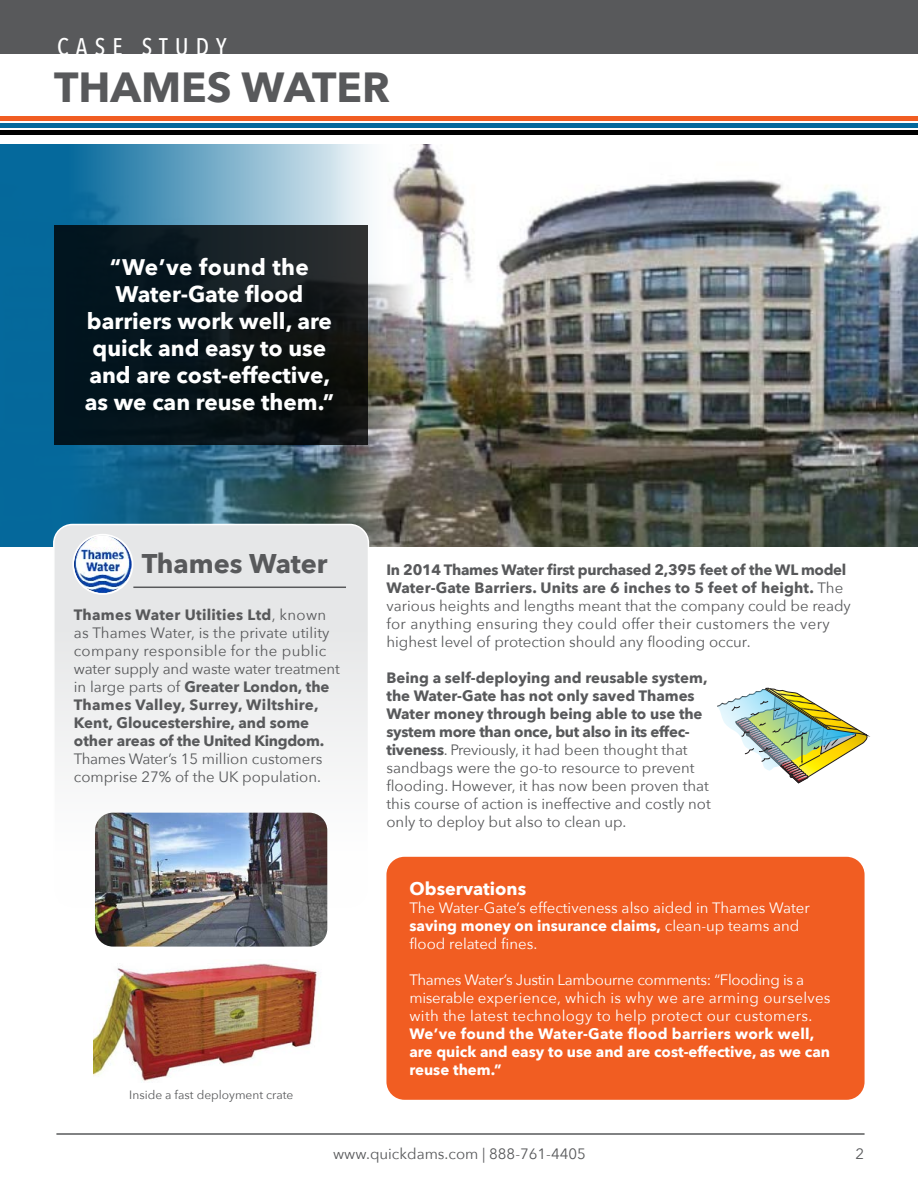
<style>
.page{position:relative;width:918px;height:1188px;background:#fff}
.page>*{position:absolute;margin:0;border:0;box-sizing:border-box;transform-origin:0 0}
.t1{font:700 42px "Avenir Next";color:#58595b}
.t2{font:700 27px "Avenir Next";color:#58595b}
.t3{font:500 24px "Avenir Next Condensed";letter-spacing:.3em;color:#fff}
.t4{font:700 22.5px/27px "Avenir Next";color:#fff;text-align:center}
.t5{font:700 18px "Avenir Next";color:#fff}
.t6{font:15px/18px "Avenir Next";color:#58595b}
.t7{font:700 15px/18px "Avenir Next";color:#58595b}
.t8{font:15px/18px "Avenir Next";letter-spacing:.02em;color:#fff}
.t9{font:15px/18px "Avenir Next";color:#fff}
.t10{font:700 15px/18px "Avenir Next";color:#fff}
.t11{font:12px "Avenir Next";color:#58595b}
.s1{font-weight:400}
.s2{font-weight:700}
</style>
<div class="page">
<div style="left:386px;top:857px;width:479px;height:243px;background:#f15d22;border-radius:18px"></div>
<div style="left:0;top:0;width:918px;height:54px;background:#58595b"></div>
<hr style="left:56px;top:1133px;width:809px;height:2px;background:#58595b">
<img style="left:419px;top:144px;width:499px;height:402px">
<img style="left:0;top:144px;width:419px;height:402px">
<div style="left:54px;top:525px;width:314px;height:383px;background:#e6e7e8;border-radius:19px"></div>
<div style="left:53px;top:524px;width:316px;height:385px;border:2px solid #fff;border-radius:19px"></div>
<hr style="left:133px;top:587px;width:213px;height:1px;background:#58595b">
<img style="left:95px;top:813px;width:232px;height:134px">
<img style="left:94px;top:963px;width:225px;height:118px">
<svg style="left:54px;top:226px;width:313px;height:219px;fill:#08151d"></svg>
<img style="left:75px;top:537px;width:57px;height:55px">
<div style="left:72px;top:534px;width:61px;height:61px;border:2px solid #fff;border-radius:50%"></div>
<img style="left:717px;top:688px;width:153px;height:95px">
<div style="left:0;top:116px;width:918px;height:5px;background:#f15d22"></div>
<div style="left:0;top:123px;width:918px;height:5px;background:#05699c"></div>
<div style="left:0;top:130px;width:918px;height:5px;background:#000"></div>
<h3 class="t3" style="left:57px;top:32px;width:171px">CASE STUDY</h3>
<h1 class="t1" style="left:54px;top:51px;width:337px">THAMES WATER</h1>
<h3 class="t4" style="left:85px;top:253px;width:251px">“We’ve found the<br>Water-Gate flood barriers work well, are quick and easy to use and are cost-effective, as we can reuse them.”</h3>
<h2 class="t2" style="left:142px;top:540px;width:187px">Thames Water</h2>
<p class="t7" style="left:74px;top:606px;width:268px">Thames Water Utilities Ltd<span class="s1">, known as Thames Water, is the private utility company responsible for the public water supply and waste water treatment in large parts of</span> Greater London, the Thames Valley, Surrey, Wiltshire, Kent, Gloucestershire, and some other areas of the United Kingdom.</p>
<p class="t6" style="left:74px;top:749px;width:250px">Thames Water’s 15 million customers comprise 27% of the UK population.</p>
<p class="t11" style="left:129px;top:1085px;width:166px">Inside a fast deployment crate</p>
<p class="t6" style="left:386px;top:561px;width:466px"><span class="s2">In 2014 Thames Water first purchased 2,395 feet of the WL model Water-Gate Barriers. Units are 6 inches to 5 feet of height.</span> The various heights and lengths meant that the company could be ready for anything ensuring they could offer their customers the very highest level of protection should any flooding occur.</p>
<p class="t6" style="left:386px;top:669px;width:326px"><span class="s2">Being a self-deploying and reusable system, the Water-Gate has not only saved Thames Water money through being able to use the system more than once, but also in its effec&shy;tiveness</span>. Previously, it had been thought that sandbags were the go-to resource to prevent flooding. However, it has now been proven that this course of action is ineffective and costly not only to deploy but also to clean up.</p>
<p class="t5" style="left:410px;top:873px;width:118px">Observations</p>
<p class="t9" style="left:409px;top:898px;width:402px">The Water-Gate’s effectiveness also aided in Thames Water <span class="s2">saving money on insurance claims,</span> clean-up teams and flood related fines.</p>
<p class="t8" style="left:409px;top:970px;width:423px">Thames Water’s Justin Lambourne comments: “Flooding is a miserable experience, which is why we are arming ourselves with the latest technology to help protect our customers.</p>
<p class="t10" style="left:409px;top:1024px;width:422px">We’ve found the Water-Gate flood barriers work well, are quick and easy to use and are cost-effective, as we can reuse them.”</p>
<p class="t6" style="left:333px;top:1144px;width:254px">www.quickdams.com | 888-761-4405</p>
<p class="t6" style="left:855px;top:1144px;width:10px">2</p>
</div>
